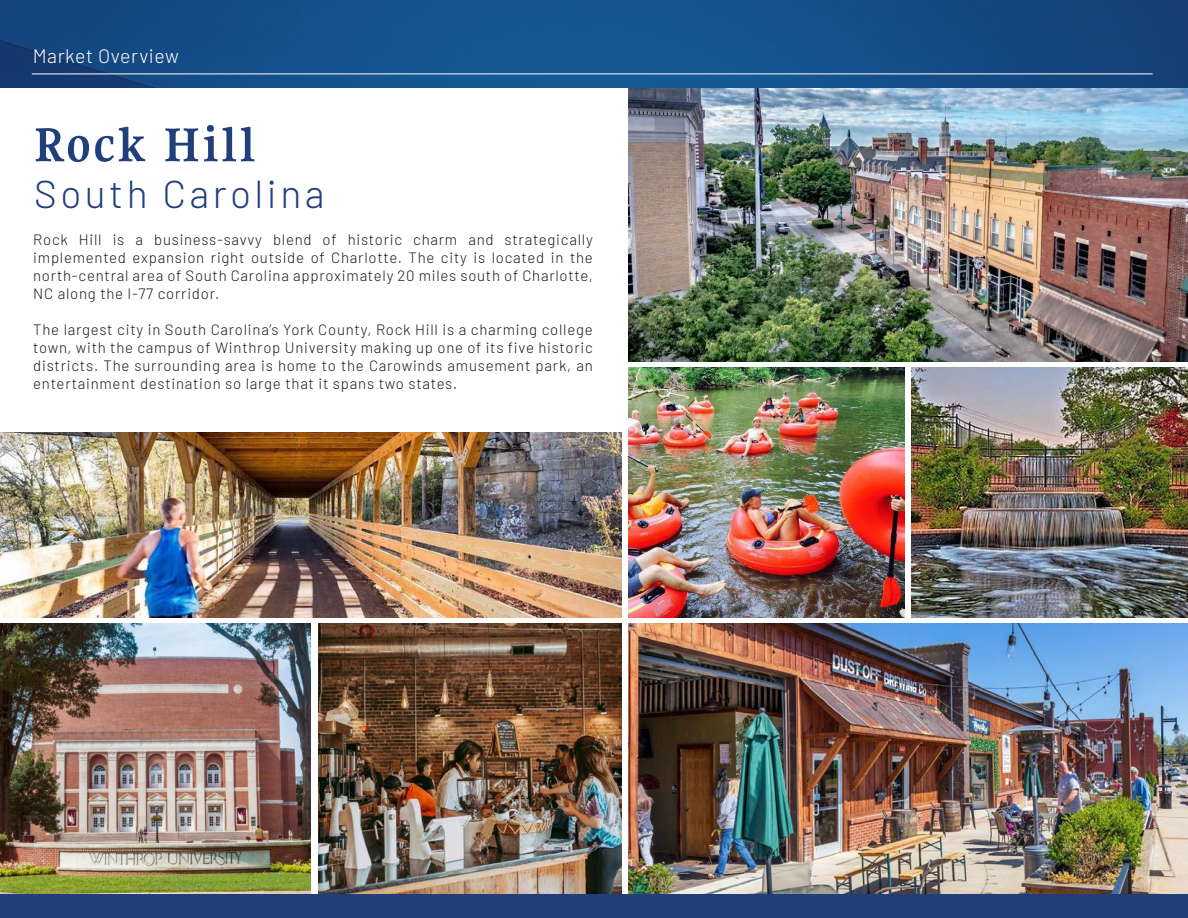
<style>
.page{position:relative;width:1188px;height:918px;background:#fff}
.page>*{position:absolute;margin:0;border:0;box-sizing:border-box;transform-origin:0 0}
.t1{font:700 52.5px "Gupter";letter-spacing:.05em;color:#203f7b}
.t2{font:300 39px "Barlow";letter-spacing:.09em;color:#203f7b}
.t3{font:300 19.5px "Barlow";letter-spacing:.03em;color:#fff}
.t4{font:300 15px/18px "Barlow";letter-spacing:.05em;color:#1a1a1a;text-align:justify}
</style>
<div class="page">
<img style="left:318px;top:624px;width:303px;height:270px">
<img style="left:628px;top:624px;width:560px;height:270px">
<img style="left:0;top:624px;width:310px;height:270px">
<img style="left:628px;top:88px;width:560px;height:274px">
<img style="left:0;top:432px;width:621px;height:185px">
<svg style="left:0;top:0;width:1188px;height:88px;background:#154e88"></svg>
<hr style="left:32px;top:74px;width:1121px;height:1px;background:#fff">
<div style="left:0;top:894px;width:1188px;height:24px;background:#203e7a"></div>
<img style="left:628px;top:368px;width:277px;height:249px">
<img style="left:912px;top:367px;width:276px;height:250px">
<p class="t3" style="left:33px;top:42px;width:148px">Market Overview</p>
<p class="t1" style="left:33px;top:117px;width:224px">Rock Hill</p>
<p class="t2" style="left:34px;top:166px;width:292px">South Carolina</p>
<p class="t4" style="left:33px;top:229px;width:561px">Rock Hill is a business-savvy blend of historic charm and strategically implemented expansion right outside of Charlotte. The city is located in the north-central area of South Carolina approximately 20 miles south of Charlotte, NC along the I-77 corridor.</p>
<p class="t4" style="left:33px;top:319px;width:561px">The largest city in South Carolina’s York County, Rock Hill is a charming college town, with the campus of Winthrop University making up one of its five historic districts. The surrounding area is home to the Carowinds amusement park, an entertainment destination so large that it spans two states.</p>
</div>
